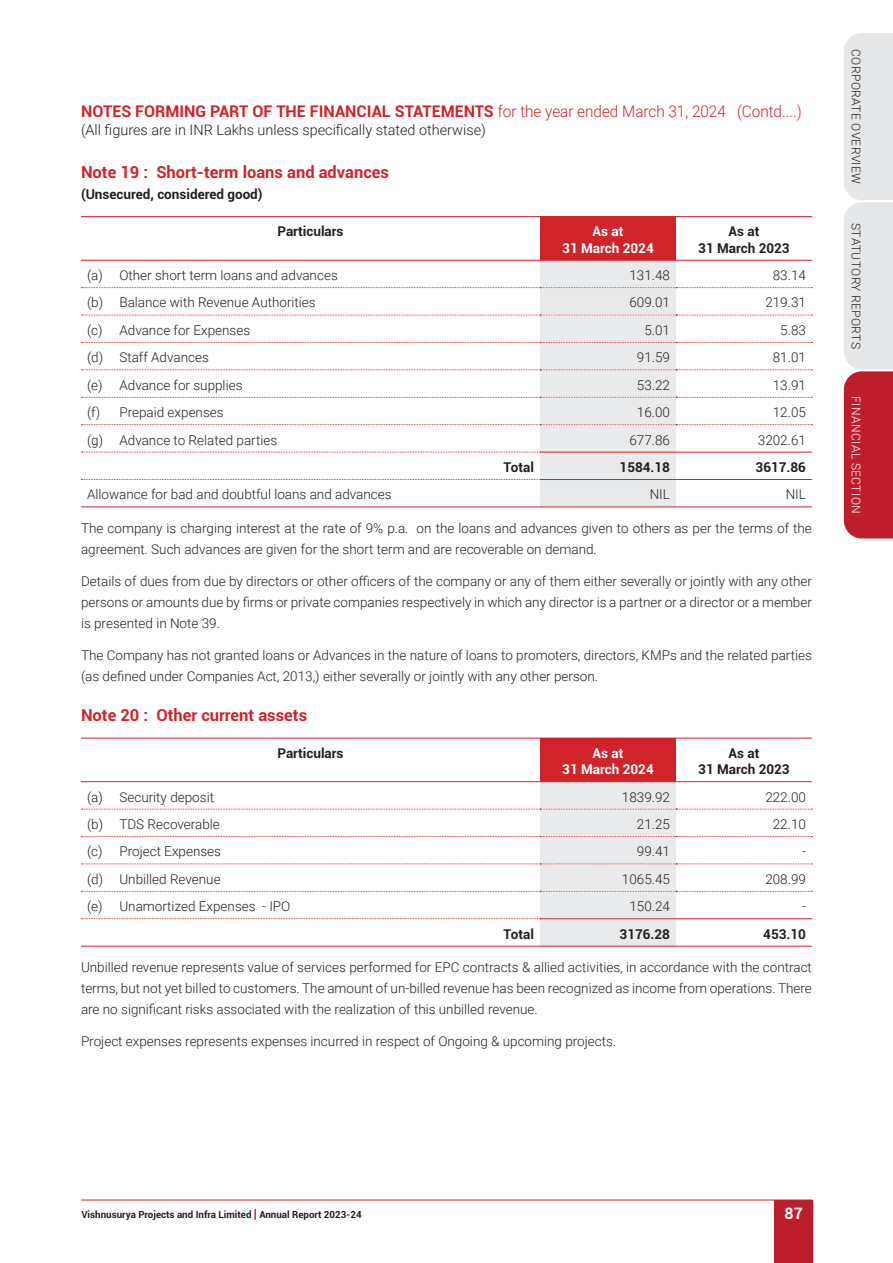
<style>
.page{position:relative;width:893px;height:1263px;background:#fff}
.page>*{position:absolute;margin:0;border:0;box-sizing:border-box;transform-origin:0 0}
.SH_Gre{font:700 16.5px "Roboto";color:#d1232a}
.CH-1_Data{font:700 16.05px "Roboto";color:#d1232a}
.t1{font:700 15.75px "Roboto";color:#fff}
.CH-1_Data-2{font:300 14.4px "Roboto";color:#231f20}
.Text_1{font:300 13.5px/21px "Roboto";color:#231f20}
.Text_1-2{font:700 13.5px/16.2px "Roboto";color:#231f20;text-align:center}
.Text_1-3{font:700 13.5px/16.2px "Roboto";color:#fff;text-align:center}
.t2{font:300 12px "Roboto";letter-spacing:.035em;color:#231f20}
.t3{font:300 12px "Roboto";letter-spacing:.035em;color:#fff}
.t4{font:700 9.75px "Roboto";color:#231f20}
.s1{font-weight:300}
.s2{font-size:12.75px;color:#be1d2c}
</style>
<div class="page">
<div style="left:774px;top:1200px;width:39px;height:63px;background:#be1d2c"></div>
<hr style="left:81px;top:1199px;width:731px;height:1px;background:#d1232a">
<svg style="left:844px;top:33px;width:49px;height:505px;background:#d9a6ac"></svg>
<div style="left:540px;top:217px;width:136px;height:43px;background:#d1232a"></div>
<hr style="left:81px;top:216px;width:459px;height:1px;background:#d1232a">
<hr style="left:540px;top:216px;width:136px;height:1px;background:#d1232a">
<hr style="left:676px;top:216px;width:136px;height:1px;background:#d1232a">
<svg style="left:81px;top:260px;width:732px;height:247px"></svg>
<div style="left:540px;top:738px;width:136px;height:44px;background:#d1232a"></div>
<svg style="left:81px;top:782px;width:732px;height:164px"></svg>
<hr style="left:81px;top:738px;width:459px;height:1px;background:#d1232a">
<hr style="left:676px;top:738px;width:136px;height:1px;background:#d1232a">
<hr style="left:81px;top:781px;width:459px;height:1px;background:#d1232a">
<hr style="left:676px;top:781px;width:136px;height:1px;background:#d1232a">
<hr style="left:540px;top:918px;width:136px;height:1px;background:#d1232a">
<hr style="left:676px;top:918px;width:136px;height:1px;background:#d1232a">
<hr style="left:81px;top:946px;width:459px;height:1px;background:#d1232a">
<hr style="left:540px;top:946px;width:136px;height:1px;background:#d1232a">
<hr style="left:676px;top:946px;width:136px;height:1px;background:#d1232a">
<p class="CH-1_Data" style="left:81px;top:100px;width:722px">NOTES FORMING PART OF THE FINANCIAL STATEMENTS <span class="s1">for the year ended March 31, 2024 (Contd....)</span></p>
<p class="CH-1_Data-2" style="left:81px;top:120px;width:406px">(All figures are in INR Lakhs unless specifically stated otherwise)</p>
<p class="SH_Gre" style="left:81px;top:161px;width:310px">Note 19 : Short-term loans and advances</p>
<p class="Text_1-2" style="left:81px;top:186px;width:183px">(Unsecured, considered good)</p>
<p class="Text_1-2" style="left:277px;top:223px;width:68px">Particulars</p>
<p class="Text_1-3" style="left:562px;top:223px;width:93px">As at<br>31 March 2024</p>
<p class="Text_1-2" style="left:698px;top:223px;width:93px">As at<br>31 March 2023</p>
<p class="Text_1" style="left:87px;top:264px;width:252px">(a) Other short term loans and advances</p>
<p class="Text_1" style="left:629px;top:264px;width:42px">131.48</p>
<p class="Text_1" style="left:773px;top:264px;width:35px">83.14</p>
<p class="Text_1" style="left:87px;top:292px;width:230px">(b) Balance with Revenue Authorities</p>
<p class="Text_1" style="left:629px;top:292px;width:42px">609.01</p>
<p class="Text_1" style="left:765px;top:292px;width:42px">219.31</p>
<p class="Text_1" style="left:87px;top:319px;width:165px">(c) Advance for Expenses</p>
<p class="Text_1" style="left:644px;top:319px;width:27px">5.01</p>
<p class="Text_1" style="left:780px;top:319px;width:27px">5.83</p>
<p class="Text_1" style="left:87px;top:346px;width:123px">(d) Staff Advances</p>
<p class="Text_1" style="left:637px;top:346px;width:35px">91.59</p>
<p class="Text_1" style="left:773px;top:346px;width:35px">81.01</p>
<p class="Text_1" style="left:87px;top:374px;width:157px">(e) Advance for supplies</p>
<p class="Text_1" style="left:637px;top:374px;width:35px">53.22</p>
<p class="Text_1" style="left:773px;top:374px;width:35px">13.91</p>
<p class="Text_1" style="left:87px;top:401px;width:138px">(f) Prepaid expenses</p>
<p class="Text_1" style="left:637px;top:401px;width:35px">16.00</p>
<p class="Text_1" style="left:773px;top:401px;width:35px">12.05</p>
<p class="Text_1" style="left:87px;top:429px;width:192px">(g) Advance to Related parties</p>
<p class="Text_1" style="left:629px;top:429px;width:42px">677.86</p>
<p class="Text_1" style="left:758px;top:429px;width:50px">3202.61</p>
<p class="Text_1-2" style="left:504px;top:458px;width:32px">Total</p>
<p class="Text_1-2" style="left:620px;top:458px;width:52px">1584.18</p>
<p class="Text_1-2" style="left:756px;top:458px;width:52px">3617.86</p>
<p class="Text_1" style="left:87px;top:483px;width:306px">Allowance for bad and doubtful loans and advances</p>
<p class="Text_1" style="left:650px;top:483px;width:22px">NIL</p>
<p class="Text_1" style="left:786px;top:483px;width:22px">NIL</p>
<p class="Text_1" style="left:81px;top:517px;width:732px">The company is charging interest at the rate of 9% p.a. on the loans and advances given to others as per the terms of the agreement. Such advances are given for the short term and are recoverable on demand.</p>
<p class="Text_1" style="left:81px;top:570px;width:732px;text-align:justify">Details of dues from due by directors or other officers of the company or any of them either severally or jointly with any other persons or amounts due by firms or private companies respectively in which any director is a partner or a director or a member is presented in Note 39.</p>
<p class="Text_1" style="left:81px;top:644px;width:732px">The Company has not granted loans or Advances in the nature of loans to promoters, directors, KMPs and the related parties (as defined under Companies Act, 2013,) either severally or jointly with any other person.</p>
<p class="SH_Gre" style="left:81px;top:703px;width:228px">Note 20 : Other current assets</p>
<p class="Text_1-2" style="left:277px;top:744px;width:68px">Particulars</p>
<p class="Text_1-3" style="left:562px;top:744px;width:93px">As at<br>31 March 2024</p>
<p class="Text_1-2" style="left:698px;top:744px;width:93px">As at<br>31 March 2023</p>
<p class="Text_1" style="left:87px;top:786px;width:129px">(a) Security deposit</p>
<p class="Text_1" style="left:622px;top:786px;width:50px">1839.92</p>
<p class="Text_1" style="left:765px;top:786px;width:42px">222.00</p>
<p class="Text_1" style="left:87px;top:813px;width:134px">(b) TDS Recoverable</p>
<p class="Text_1" style="left:637px;top:813px;width:35px">21.25</p>
<p class="Text_1" style="left:773px;top:813px;width:35px">22.10</p>
<p class="Text_1" style="left:87px;top:840px;width:136px">(c) Project Expenses</p>
<p class="Text_1" style="left:637px;top:840px;width:35px">99.41</p>
<p class="Text_1" style="left:802px;top:840px;width:5px">-</p>
<p class="Text_1" style="left:87px;top:868px;width:135px">(d) Unbilled Revenue</p>
<p class="Text_1" style="left:622px;top:868px;width:50px">1065.45</p>
<p class="Text_1" style="left:765px;top:868px;width:42px">208.99</p>
<p class="Text_1" style="left:87px;top:895px;width:205px">(e) Unamortized Expenses - IPO</p>
<p class="Text_1" style="left:629px;top:895px;width:42px">150.24</p>
<p class="Text_1" style="left:802px;top:895px;width:5px">-</p>
<p class="Text_1-2" style="left:504px;top:925px;width:32px">Total</p>
<p class="Text_1-2" style="left:620px;top:925px;width:52px">3176.28</p>
<p class="Text_1-2" style="left:763px;top:925px;width:44px">453.10</p>
<p class="Text_1" style="left:81px;top:956px;width:732px;text-align:justify">Unbilled revenue represents value of services performed for EPC contracts &amp; allied activities, in accordance with the contract terms, but not yet billed to customers. The amount of un-billed revenue has been recognized as income from operations. There are no significant risks associated with the realization of this unbilled revenue.</p>
<p class="Text_1" style="left:81px;top:1030px;width:537px">Project expenses represents expenses incurred in respect of Ongoing &amp; upcoming projects.</p>
<p class="t2" style="left:865px;top:49px;width:136px;rotate:90deg">CORPORATE OVERVIEW</p>
<p class="t2" style="left:865px;top:223px;width:127px;rotate:90deg">STATUTORY REPORTS</p>
<p class="t3" style="left:865px;top:396px;width:119px;rotate:90deg">FINANCIAL SECTION</p>
<p class="t4" style="left:81px;top:1207px;width:282px">Vishnusurya Projects and Infra Limited <span class="s2">|</span> Annual Report 2023-24</p>
<p class="t1" style="left:785px;top:1202px;width:20px">87</p>
</div>
